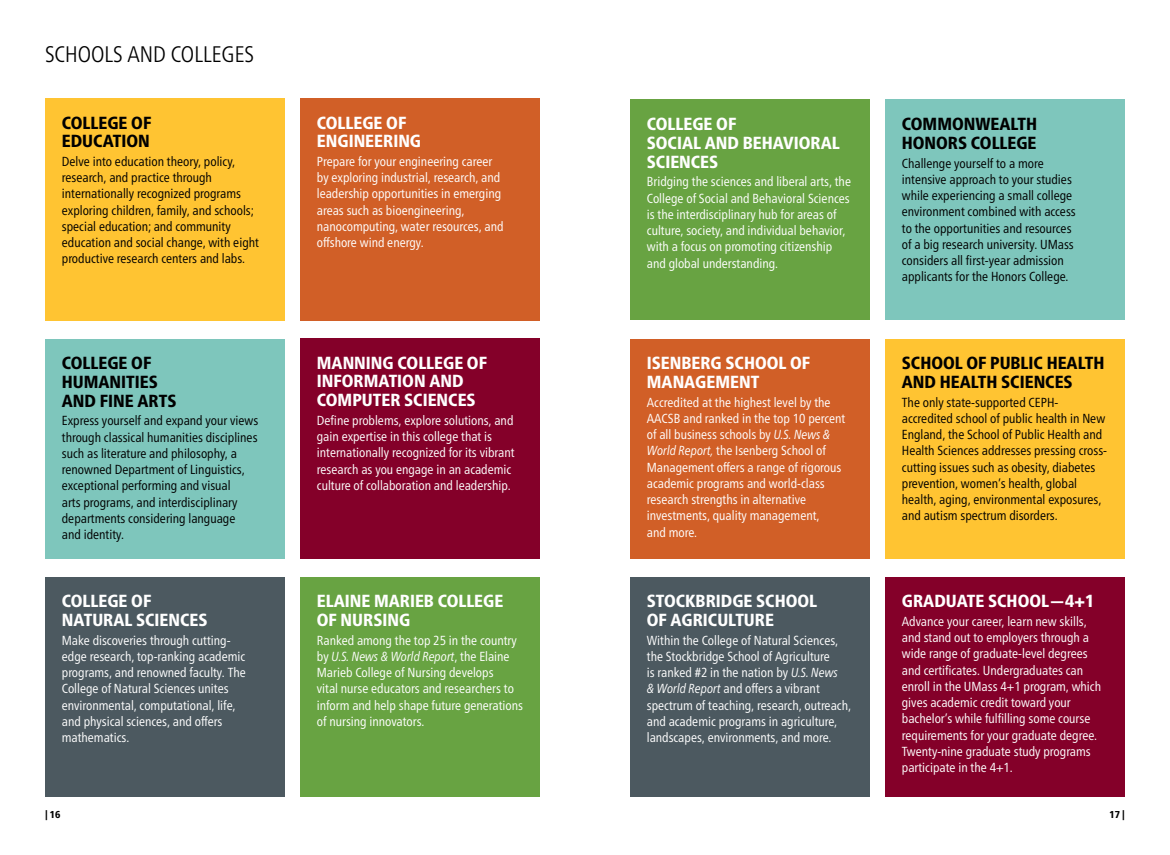
<style>
.page{position:relative;width:1170px;height:855px;background:#fff}
.page>*{position:absolute;margin:0;border:0;box-sizing:border-box;transform-origin:0 0}
.t1{font:300 condensed 22.5px "Frutiger Neue LT Pro";color:#000}
.t2{font:800 condensed 17.5px/18.8px "Frutiger Neue LT Pro";color:#fff}
.t3{font:800 condensed 17.5px/18.8px "Frutiger Neue LT Pro";color:#000}
.t4{font:condensed 13.12px/16.2px "Frutiger Neue LT Pro";color:#fff}
.t5{font:condensed 13.12px/16.2px "Frutiger Neue LT Pro";color:#000}
.t6{font:800 condensed 10px "Frutiger Neue LT Pro";color:#000}
.s1{font-style:italic}
</style>
<div class="page">
<div style="left:45px;top:98px;width:240px;height:222px;background:#ffc432"></div>
<div style="left:300px;top:98px;width:240px;height:222px;background:#d15f27"></div>
<div style="left:45px;top:339px;width:240px;height:219px;background:#7ec6bc"></div>
<div style="left:300px;top:338px;width:240px;height:220px;background:#840029"></div>
<div style="left:45px;top:577px;width:240px;height:220px;background:#4c5960"></div>
<div style="left:300px;top:577px;width:240px;height:220px;background:#68a342"></div>
<div style="left:630px;top:100px;width:240px;height:220px;background:#68a342"></div>
<div style="left:885px;top:100px;width:240px;height:220px;background:#7ec6bc"></div>
<div style="left:630px;top:339px;width:240px;height:219px;background:#d15f27"></div>
<div style="left:885px;top:339px;width:240px;height:219px;background:#ffc432"></div>
<div style="left:630px;top:577px;width:240px;height:220px;background:#4c5960"></div>
<div style="left:885px;top:577px;width:240px;height:220px;background:#840029"></div>
<h3 class="t1" style="left:45px;top:41px;width:210px">SCHOOLS AND COLLEGES</h3>
<h4 class="t3" style="left:62px;top:113px;width:91px">COLLEGE OF<br>EDUCATION</h4>
<p class="t5" style="left:62px;top:153px;width:199px">Delve into education theory, policy, research, and practice through internationally recognized programs exploring children, family, and schools; special education; and community education and social change, with eight productive research centers and labs.</p>
<h4 class="t3" style="left:62px;top:353px;width:116px">COLLEGE OF<br>HUMANITIES<br>AND FINE ARTS</h4>
<p class="t5" style="left:62px;top:413px;width:198px">Express yourself and expand your views through classical humanities disciplines such as literature and philosophy, a renowned Department of Linguistics, exceptional performing and visual<br>arts programs, and interdisciplinary departments considering language<br>and identity.</p>
<h4 class="t2" style="left:62px;top:592px;width:147px">COLLEGE OF<br>NATURAL SCIENCES</h4>
<p class="t4" style="left:62px;top:632px;width:186px">Make discoveries through cutting&shy;edge research, top-ranking academic programs, and renowned faculty. The College of Natural Sciences unites environmental, computational, life, and physical sciences, and offers mathematics.</p>
<h4 class="t2" style="left:317px;top:113px;width:106px">COLLEGE OF<br>ENGINEERING</h4>
<p class="t4" style="left:317px;top:153px;width:188px">Prepare for your engineering career by exploring industrial, research, and leadership opportunities in emerging areas such as bioengineering, nanocomputing, water resources, and offshore wind energy.</p>
<h4 class="t2" style="left:317px;top:353px;width:172px">MANNING COLLEGE OF<br>INFORMATION AND<br>COMPUTER SCIENCES</h4>
<p class="t4" style="left:317px;top:412px;width:199px">Define problems, explore solutions, and gain expertise in this college that is internationally recognized for its vibrant research as you engage in an academic culture of collaboration and leadership.</p>
<h4 class="t2" style="left:317px;top:592px;width:188px">ELAINE MARIEB COLLEGE<br>OF NURSING</h4>
<p class="t4" style="left:317px;top:632px;width:208px">Ranked among the top 25 in the country by <span class="s1">U.S. News &amp; World Report</span>, the Elaine Marieb College of Nursing develops<br>vital nurse educators and researchers to inform and help shape future generations of nursing innovators.</p>
<h4 class="t2" style="left:647px;top:114px;width:194px">COLLEGE OF<br>SOCIAL AND BEHAVIORAL<br>SCIENCES</h4>
<p class="t4" style="left:647px;top:174px;width:206px">Bridging the sciences and liberal arts, the College of Social and Behavioral Sciences is the interdisciplinary hub for areas of culture, society, and individual behavior, with a focus on promoting citizenship and global understanding.</p>
<h4 class="t2" style="left:647px;top:353px;width:165px">ISENBERG SCHOOL OF<br>MANAGEMENT</h4>
<p class="t4" style="left:647px;top:394px;width:200px">Accredited at the highest level by the AACSB and ranked in the top 10 percent of all business schools by <span class="s1">U.S. News &amp; World Report,</span> the Isenberg School of Management offers a range of rigorous academic programs and world-class research strengths in alternative investments, quality management,<br>and more.</p>
<h4 class="t2" style="left:647px;top:592px;width:172px">STOCKBRIDGE SCHOOL<br>OF AGRICULTURE</h4>
<p class="t4" style="left:647px;top:632px;width:206px">Within the College of Natural Sciences, the Stockbridge School of Agriculture<br>is ranked #2 in the nation by <span class="s1">U.S. News<br>&amp; World Report</span> and offers a vibrant spectrum of teaching, research, outreach, and academic programs in agriculture, landscapes, environments, and more.</p>
<h4 class="t3" style="left:902px;top:114px;width:137px">COMMONWEALTH<br>HONORS COLLEGE</h4>
<p class="t5" style="left:902px;top:155px;width:175px">Challenge yourself to a more intensive approach to your studies while experiencing a small college environment combined with access to the opportunities and resources of a big research university. UMass considers all first-year admission applicants for the Honors College.</p>
<h4 class="t3" style="left:902px;top:353px;width:204px">SCHOOL OF PUBLIC HEALTH<br>AND HEALTH SCIENCES</h4>
<p class="t5" style="left:902px;top:394px;width:207px">The only state-supported CEPH&shy;accredited school of public health in New England, the School of Public Health and Health Sciences addresses pressing cross&shy;cutting issues such as obesity, diabetes prevention, women’s health, global health, aging, environmental exposures, and autism spectrum disorders.</p>
<h4 class="t2" style="left:902px;top:592px;width:194px">GRADUATE SCHOOL—4+1</h4>
<p class="t4" style="left:902px;top:613px;width:201px">Advance your career, learn new skills, and stand out to employers through a wide range of graduate-level degrees and certificates. Undergraduates can enroll in the UMass 4+1 program, which gives academic credit toward your bachelor’s while fulfilling some course requirements for your graduate degree.<br>Twenty-nine graduate study programs participate in the 4+1.</p>
<p class="t6" style="left:45px;top:808px;width:17px">| 16</p>
<p class="t6" style="left:1110px;top:808px;width:17px">17 |</p>
</div>
